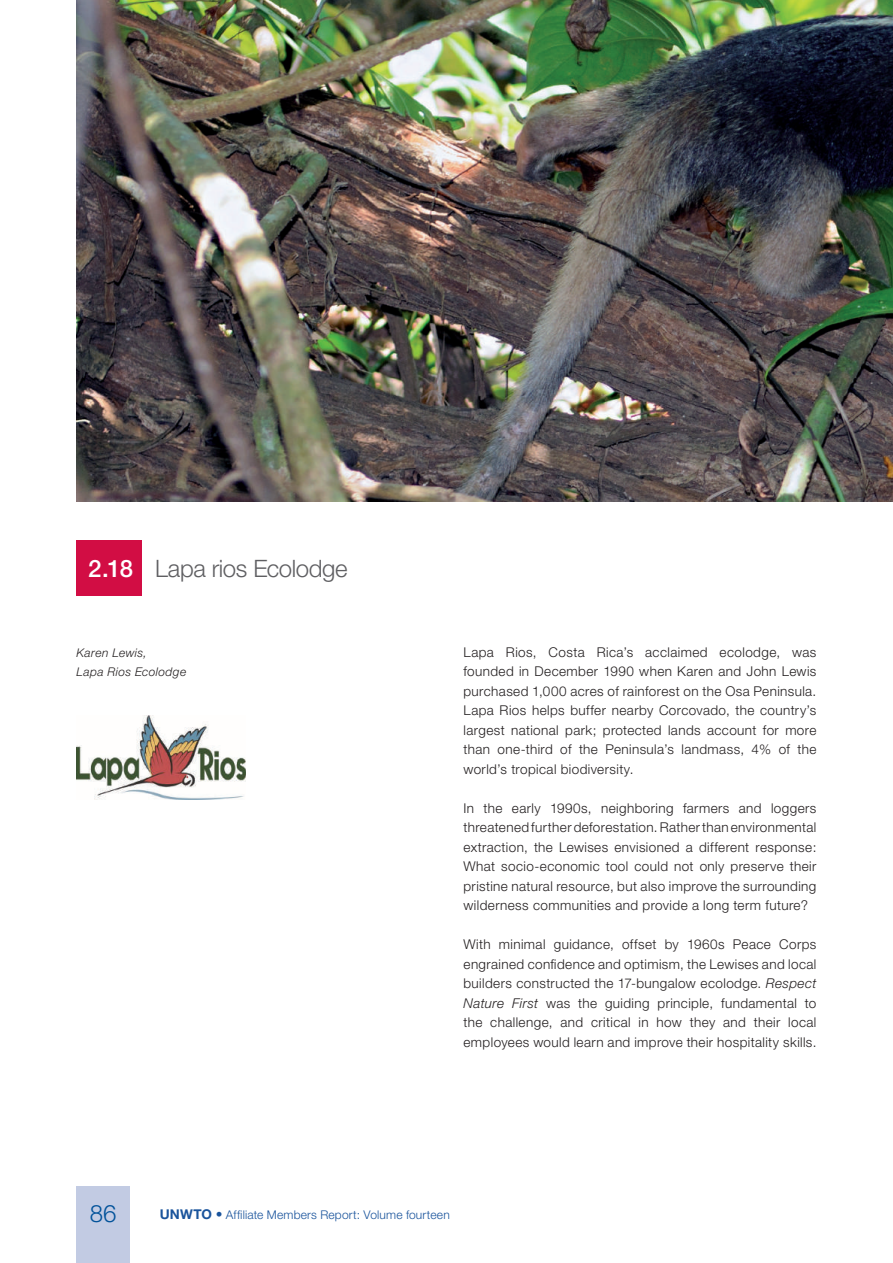
<style>
.page{position:relative;width:893px;height:1263px;background:#fff}
.page>*{position:absolute;margin:0;border:0;box-sizing:border-box;transform-origin:0 0}
.t1{font:300 24px "Helvetica Neue";letter-spacing:-.02em;color:#5f5f62}
.t2{font:300 24px "Helvetica Neue";color:#01529a}
.t3{font:300 13.5px/19.5px "Helvetica Neue";letter-spacing:.03em;color:#231f20;text-align:justify}
.t4{font:300 12px "Helvetica Neue";letter-spacing:.015em;color:#1a549c}
.t5{font:italic 300 12px/19.5px "Helvetica Neue";letter-spacing:.035em;color:#231f20}
.s1{font-weight:500;color:#fff}
.s2{font-style:italic}
.s3{font-weight:700;font-size:13.5px}
</style>
<div class="page">
<div style="left:77px;top:1186px;width:53px;height:77px;background:#c2cbe3"></div>
<img style="left:77px;top:0;width:816px;height:502px">
<div style="left:77px;top:540px;width:65px;height:55px;background:#d20d44"></div>
<img style="left:77px;top:715px;width:169px;height:84px">
<h1 class="t1" style="left:88px;top:554px;width:261px"><span class="s1">2.18</span> Lapa rios Ecolodge</h1>
<p class="t5" style="left:77px;top:642px;width:111px">Karen Lewis,<br>Lapa Rios Ecolodge</p>
<p class="t3" style="left:463px;top:642px;width:354px">Lapa Rios, Costa Rica’s acclaimed ecolodge, was founded in December 1990 when Karen and John Lewis purchased 1,000 acres of rainforest on the Osa Peninsula.<br>Lapa Rios helps buffer nearby Corcovado, the country’s largest national park; protected lands account for more than one-third of the Peninsula’s landmass, 4% of the world’s tropical biodiversity.</p>
<p class="t3" style="left:463px;top:798px;width:354px">In the early 1990s, neighboring farmers and loggers threatened further deforestation. Rather than environmental extraction, the Lewises envisioned a different response:<br>What socio-economic tool could not only preserve their pristine natural resource, but also improve the surrounding wilderness communities and provide a long term future?</p>
<p class="t3" style="left:463px;top:934px;width:354px">With minimal guidance, offset by 1960s Peace Corps engrained confidence and optimism, the Lewises and local builders constructed the 17-bungalow ecolodge. <span class="s2">Respect Nature First</span> was the guiding principle, fundamental to the challenge, and critical in how they and their local employees would learn and improve their hospitality skills.</p>
<h1 class="t2" style="left:90px;top:1199px;width:28px">86</h1>
<p class="t4" style="left:160px;top:1207px;width:292px"><span class="s3">UNWTO •</span> Affiliate Members Report: Volume fourteen</p>
</div>
